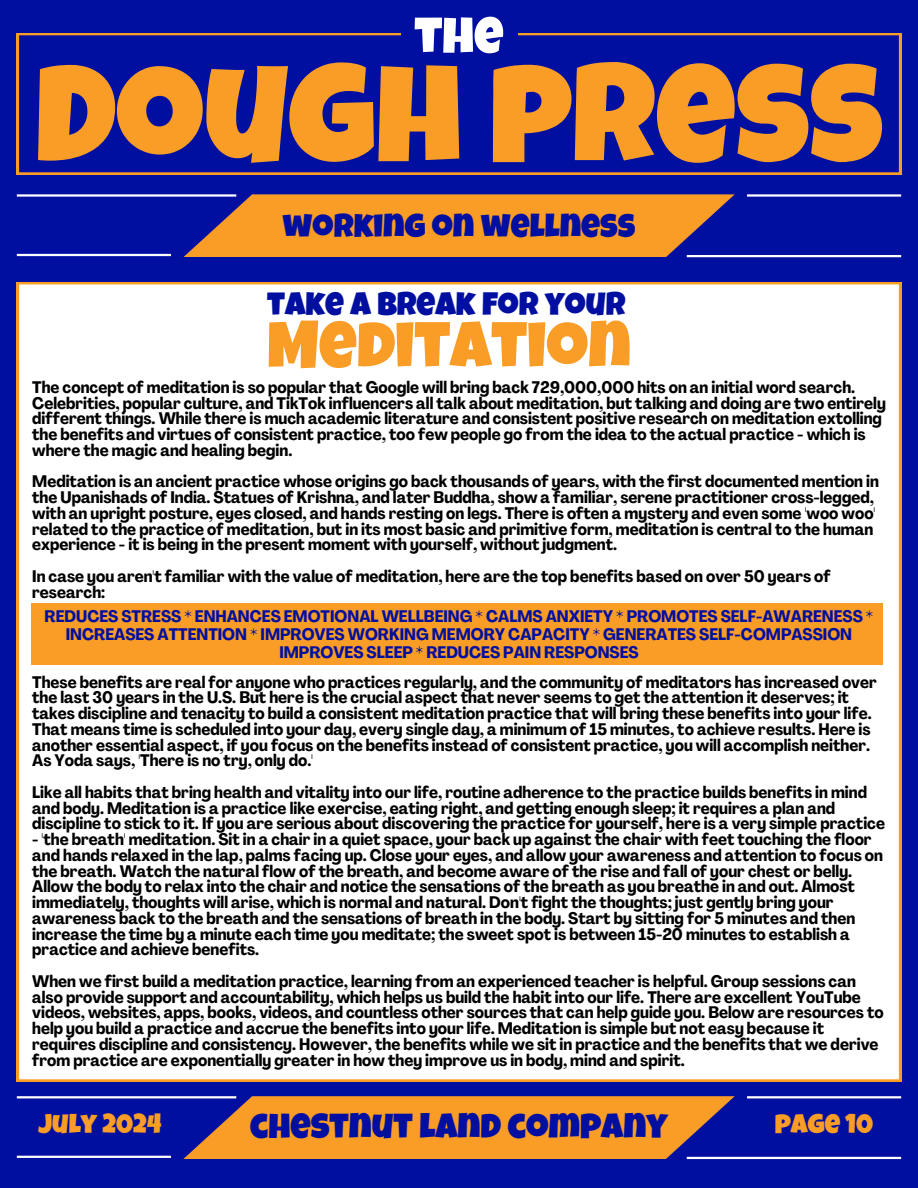
<style>
.page{position:relative;width:918px;height:1188px;background:#000fa0}
.page>*{position:absolute;margin:0;border:0;box-sizing:border-box;transform-origin:0 0}
.t1{font:138.45px "Luckiest Guy";color:#fa9d26}
.t2{font:65.7px "Luckiest Guy";color:#fa9d26}
.t3{font:51px "Luckiest Guy";color:#fff}
.t4{font:35.25px "Luckiest Guy";color:#000fa0}
.t5{font:33px "Luckiest Guy";color:#000fa0}
.t6{font:32.7px "Luckiest Guy";color:#000fa0}
.t7{font:27px "Luckiest Guy";color:#fa9d26}
.t8{font:700 condensed 16.5px/15.8px "Agrandir";color:#000}
.t9{font:700 condensed 16.5px/18px "Agrandir";color:#000fa0;text-align:center}
</style>
<div class="page">
<hr style="left:747px;top:194px;width:154px;height:3px;background:#fff">
<svg style="left:17px;top:33px;width:884px;height:142px"></svg>
<div style="left:401px;top:0;width:116px;height:82px;background:#000fa0"></div>
<svg style="left:183px;top:194px;width:552px;height:63px;background:#da8b35"></svg>
<hr style="left:687px;top:255px;width:214px;height:2px;background:#fff">
<hr style="left:17px;top:194px;width:219px;height:3px;background:#fff">
<hr style="left:17px;top:254px;width:154px;height:2px;background:#fff">
<div style="left:17px;top:282px;width:884px;height:800px;background:#fff"></div>
<hr style="left:747px;top:1096px;width:154px;height:2px;background:#fff">
<svg style="left:183px;top:1096px;width:552px;height:63px;background:#db8b35"></svg>
<hr style="left:687px;top:1157px;width:214px;height:2px;background:#fff">
<hr style="left:17px;top:1096px;width:219px;height:2px;background:#fff">
<hr style="left:17px;top:1156px;width:154px;height:2px;background:#fff">
<div style="left:32px;top:603px;width:851px;height:62px;background:#fa9d26"></div>
<h3 class="t3" style="left:414px;top:17px;width:91px">THE</h3>
<h1 class="t1" style="left:35px;top:64px;width:849px">DOUGH PRESS</h1>
<p class="t5" style="left:283px;top:213px;width:354px">WORKING ON WELLNESS</p>
<p class="t6" style="left:267px;top:292px;width:360px">TAKE A BREAK FOR YOUR</p>
<p class="t2" style="left:267px;top:321px;width:365px">MEDITATION</p>
<h4 class="t8" style="left:32px;top:381px;width:855px">The concept of meditation is so popular that Google will bring back 729,000,000 hits on an initial word search.<br>Celebrities, popular culture, and TikTok influencers all talk about meditation, but talking and doing are two entirely different things. While there is much academic literature and consistent positive research on meditation extolling the benefits and virtues of consistent practice, too few people go from the idea to the actual practice - which is where the magic and healing begin.</h4>
<h4 class="t8" style="left:32px;top:475px;width:848px">Meditation is an ancient practice whose origins go back thousands of years, with the first documented mention in the Upanishads of India. Statues of Krishna, and later Buddha, show a familiar, serene practitioner cross-legged, with an upright posture, eyes closed, and hands resting on legs. There is often a mystery and even some 'woo woo' related to the practice of meditation, but in its most basic and primitive form, meditation is central to the human experience - it is being in the present moment with yourself, without judgment.</h4>
<h2 class="t8" style="left:32px;top:570px;width:800px">In case you aren't familiar with the value of meditation, here are the top benefits based on over 50 years of research:</h2>
<p class="t9" style="left:45px;top:609px;width:830px">REDUCES STRESS * ENHANCES EMOTIONAL WELLBEING * CALMS ANXIETY * PROMOTES SELF-AWARENESS *<br>INCREASES ATTENTION * IMPROVES WORKING MEMORY CAPACITY * GENERATES SELF-COMPASSION<br>IMPROVES SLEEP * REDUCES PAIN RESPONSES</p>
<h4 class="t8" style="left:32px;top:676px;width:846px">These benefits are real for anyone who practices regularly, and the community of meditators has increased over the last 30 years in the U.S. But here is the crucial aspect that never seems to get the attention it deserves; it takes discipline and tenacity to build a consistent meditation practice that will bring these benefits into your life.<br>That means time is scheduled into your day, every single day, a minimum of 15 minutes, to achieve results. Here is another essential aspect, if you focus on the benefits instead of consistent practice, you will accomplish neither.<br>As Yoda says, 'There is no try, only do.'</h4>
<h5 class="t8" style="left:32px;top:786px;width:854px">Like all habits that bring health and vitality into our life, routine adherence to the practice builds benefits in mind and body. Meditation is a practice like exercise, eating right, and getting enough sleep; it requires a plan and discipline to stick to it. If you are serious about discovering the practice for yourself, here is a very simple practice</h5>
<h5 class="t8" style="left:32px;top:833px;width:852px">- 'the breath' meditation. Sit in a chair in a quiet space, your back up against the chair with feet touching the floor and hands relaxed in the lap, palms facing up. Close your eyes, and allow your awareness and attention to focus on the breath. Watch the natural flow of the breath, and become aware of the rise and fall of your chest or belly.<br>Allow the body to relax into the chair and notice the sensations of the breath as you breathe in and out. Almost immediately, thoughts will arise, which is normal and natural. Don't fight the thoughts; just gently bring your awareness back to the breath and the sensations of breath in the body. Start by sitting for 5 minutes and then increase the time by a minute each time you meditate; the sweet spot is between 15-20 minutes to establish a practice and achieve benefits.</h5>
<h5 class="t8" style="left:32px;top:975px;width:853px">When we first build a meditation practice, learning from an experienced teacher is helpful. Group sessions can also provide support and accountability, which helps us build the habit into our life. There are excellent YouTube videos, websites, apps, books, videos, and countless other sources that can help guide you. Below are resources to help you build a practice and accrue the benefits into your life. Meditation is simple but not easy because it requires discipline and consistency. However, the benefits while we sit in practice and the benefits that we derive from practice are exponentially greater in how they improve us in body, mind and spirit.</h5>
<p class="t7" style="left:38px;top:1114px;width:125px">JULY 2024</p>
<p class="t4" style="left:250px;top:1114px;width:419px">CHESTNUT LAND COMPANY</p>
<h6 class="t7" style="left:775px;top:1114px;width:100px">PAGE 10</h6>
</div>
